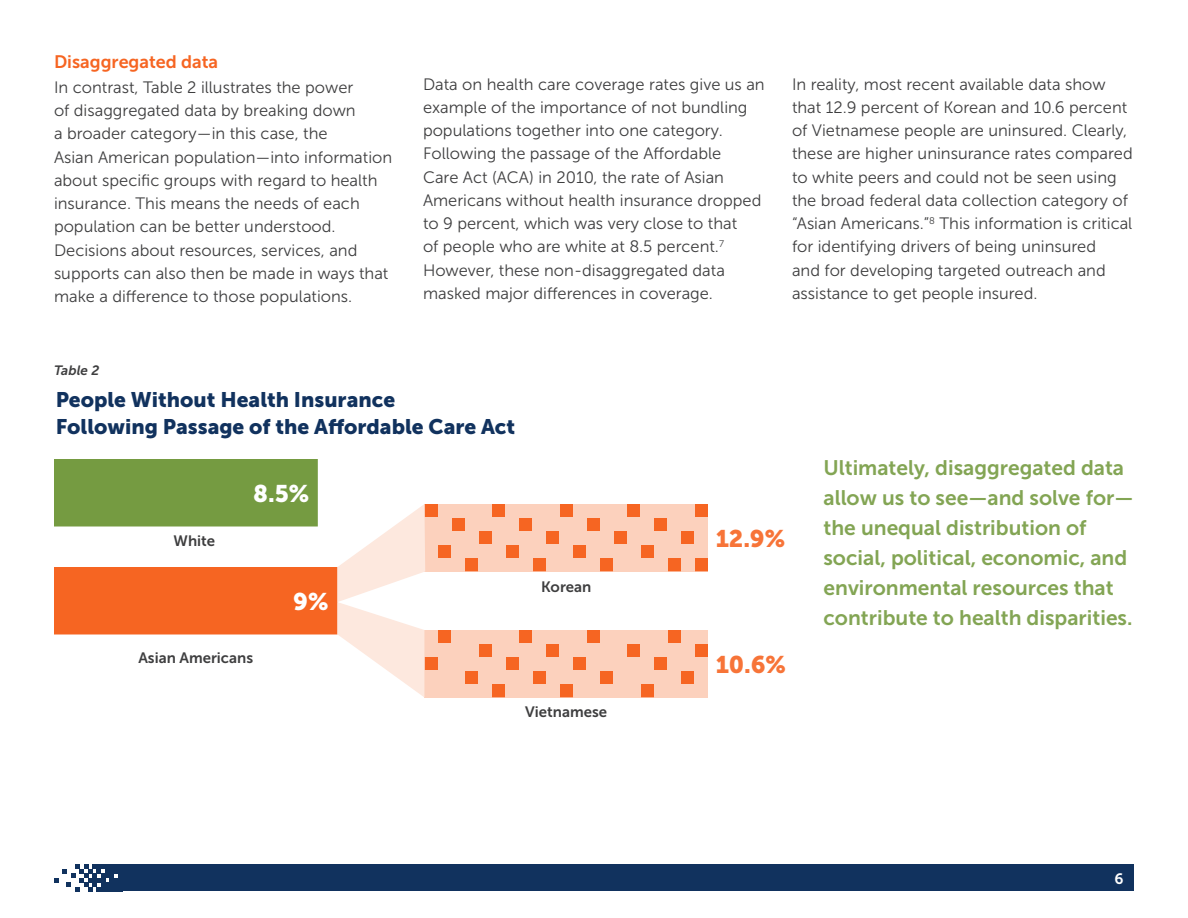
<style>
.page{position:relative;width:1188px;height:918px;background:#fff}
.page>*{position:absolute;margin:0;border:0;box-sizing:border-box;transform-origin:0 0}
.Body_Copy{font:24px "Museo Sans 900";color:#f77438}
.Body_Copy-2{font:24px "Museo Sans 900";color:#fff}
.Pull_Quote{font:21px/30px "Museo Sans 700";color:#83a554}
.Sidebar_Title{font:21px/27px "Museo Sans 900";color:#11325e}
.Inline_heading{font:18px "Museo Sans 700";color:#f66522}
.Body_Copy-3{font:16.5px/23.2px "Museo Sans 300";color:#3e3e3f}
.Body_Copy-4{font:15px "Museo Sans 700";color:#3e3e3f}
.t1{font:15px "Museo Sans 700";color:#fff}
.t2{font:italic 13.5px "Museo Sans 700";color:#3e3e3f}
</style>
<div class="page">
<div style="left:122px;top:864px;width:1012px;height:27px;background:#11325e"></div>
<svg style="left:54px;top:864px;width:68px;height:27px"></svg>
<svg style="left:54px;top:459px;width:654px;height:239px"></svg>
<p class="Inline_heading" style="left:54px;top:51px;width:166px">Disaggregated data</p>
<p class="Body_Copy-3" style="left:54px;top:76px;width:340px">In contrast, Table 2 illustrates the power<br>of disaggregated data by breaking down<br>a broader category—in this case, the<br>Asian American population—into information about specific groups with regard to health insurance. This means the needs of each population can be better understood.<br>Decisions about resources, services, and supports can also then be made in ways that make a difference to those populations.</p>
<p class="Body_Copy-3" style="left:423px;top:72px;width:343px">Data on health care coverage rates give us an example of the importance of not bundling populations together into one category.<br>Following the passage of the Affordable<br>Care Act (ACA) in 2010, the rate of Asian Americans without health insurance dropped to 9 percent, which was very close to that<br>of people who are white at 8.5 percent.<sup>7<br></sup>However, these non-disaggregated data masked major differences in coverage.</p>
<p class="Body_Copy-3" style="left:792px;top:72px;width:342px">In reality, most recent available data show that 12.9 percent of Korean and 10.6 percent of Vietnamese people are uninsured. Clearly, these are higher uninsurance rates compared to white peers and could not be seen using the broad federal data collection category of “Asian Americans.”<sup>8</sup> This information is critical for identifying drivers of being uninsured<br>and for developing targeted outreach and assistance to get people insured.</p>
<p class="t2" style="left:54px;top:362px;width:47px">Table 2</p>
<p class="Sidebar_Title" style="left:56px;top:386px;width:461px">People Without Health Insurance<br>Following Passage of the Affordable Care Act</p>
<p class="Body_Copy-4" style="left:174px;top:533px;width:43px">White</p>
<p class="Body_Copy-2" style="left:253px;top:480px;width:58px">8.5%</p>
<p class="Body_Copy-2" style="left:293px;top:588px;width:37px">9%</p>
<p class="Body_Copy-4" style="left:138px;top:649px;width:116px">Asian Americans</p>
<p class="Body_Copy-4" style="left:541px;top:579px;width:52px">Korean</p>
<p class="Body_Copy-4" style="left:525px;top:703px;width:83px">Vietnamese</p>
<p class="Body_Copy" style="left:716px;top:525px;width:71px">12.9%</p>
<p class="Body_Copy" style="left:716px;top:651px;width:72px">10.6%</p>
<p class="Pull_Quote" style="left:824px;top:452px;width:311px">Ultimately, disaggregated data allow us to see—and solve for— the unequal distribution of social, political, economic, and environmental resources that contribute to health disparities.</p>
<p class="t1" style="left:1114px;top:871px;width:11px">6</p>
</div>
